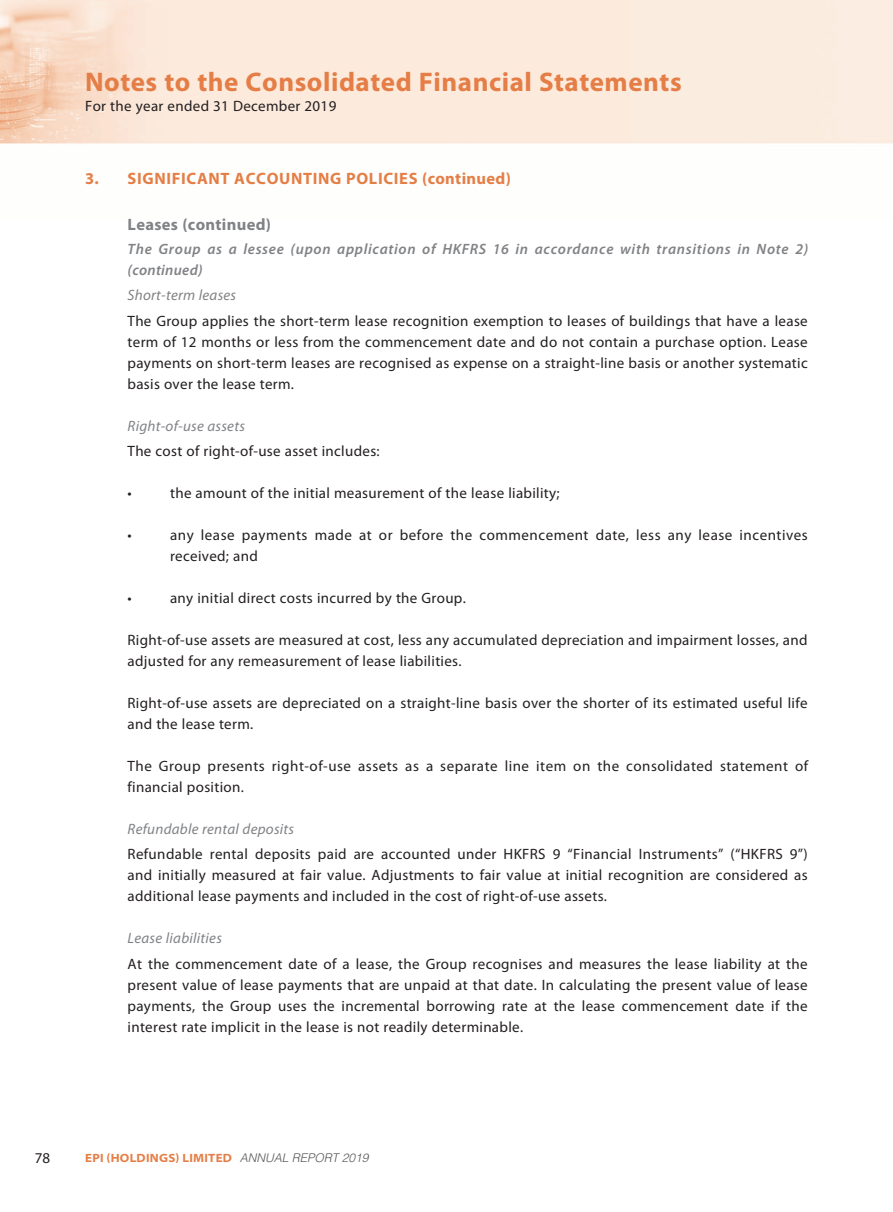
<style>
.page{position:relative;width:893px;height:1212px;background:#fff}
.page>*{position:absolute;margin:0;border:0;box-sizing:border-box;transform-origin:0 0}
.t1{font:700 27px "Myriad Pro";letter-spacing:.02em;color:#e57e46}
._01_H1{font:700 16.5px "Myriad Pro";letter-spacing:.04em;color:#e57e46}
._02_H2{font:700 16.5px "Myriad Pro";letter-spacing:.02em;color:#808285}
._00_txt{font:15px/21px "Myriad Pro";letter-spacing:.02em;color:#231f20}
._03_H3{font:italic 600 15px/21px "Myriad Pro";letter-spacing:.045em;color:#808285}
._04_H4{font:italic 15px "Myriad Pro";letter-spacing:.02em;color:#808285}
.t2{font:700 semi-expanded 12px "Myriad Pro";letter-spacing:.02em;color:#e57e46}
.s1{font-family:"Helvetica LT Std";font-weight:300;font-style:italic;font-stretch:normal;color:#57585a}
</style>
<div class="page">
<img style="left:0;top:0;width:892px;height:144px">
<h1 class="t1" style="left:85px;top:64px;width:598px">Notes to the Consolidated Financial Statements</h1>
<p class="_00_txt" style="left:85px;top:96px;width:253px">For the year ended 31 December 2019</p>
<p class="_01_H1" style="left:85px;top:168px;width:427px">3. SIGNIFICANT ACCOUNTING POLICIES (continued)</p>
<p class="_02_H2" style="left:128px;top:214px;width:145px">Leases (continued)</p>
<p class="_03_H3" style="left:128px;top:238px;width:682px">The Group as a lessee (upon application of HKFRS 16 in accordance with transitions in Note 2) (continued)</p>
<p class="_04_H4" style="left:128px;top:286px;width:110px">Short-term leases</p>
<p class="_00_txt" style="left:128px;top:310px;width:682px;text-align:justify">The Group applies the short-term lease recognition exemption to leases of buildings that have a lease term of 12 months or less from the commencement date and do not contain a purchase option. Lease payments on short-term leases are recognised as expense on a straight-line basis or another systematic basis over the lease term.</p>
<p class="_04_H4" style="left:128px;top:416px;width:119px">Right-of-use assets</p>
<p class="_00_txt" style="left:128px;top:440px;width:254px">The cost of right-of-use asset includes:</p>
<p class="_00_txt" style="left:128px;top:482px;width:6px">•</p>
<p class="_00_txt" style="left:170px;top:482px;width:391px">the amount of the initial measurement of the lease liability;</p>
<p class="_00_txt" style="left:128px;top:524px;width:6px">•</p>
<p class="_00_txt" style="left:170px;top:524px;width:639px">any lease payments made at or before the commencement date, less any lease incentives received; and</p>
<p class="_00_txt" style="left:128px;top:587px;width:6px">•</p>
<p class="_00_txt" style="left:170px;top:587px;width:297px">any initial direct costs incurred by the Group.</p>
<p class="_00_txt" style="left:128px;top:629px;width:681px">Right-of-use assets are measured at cost, less any accumulated depreciation and impairment losses, and adjusted for any remeasurement of lease liabilities.</p>
<p class="_00_txt" style="left:128px;top:692px;width:682px">Right-of-use assets are depreciated on a straight-line basis over the shorter of its estimated useful life and the lease term.</p>
<p class="_00_txt" style="left:128px;top:755px;width:682px">The Group presents right-of-use assets as a separate line item on the consolidated statement of financial position.</p>
<p class="_04_H4" style="left:128px;top:820px;width:168px">Refundable rental deposits</p>
<p class="_00_txt" style="left:128px;top:843px;width:682px;text-align:justify">Refundable rental deposits paid are accounted under HKFRS 9 “Financial Instruments” (“HKFRS 9”) and initially measured at fair value. Adjustments to fair value at initial recognition are considered as additional lease payments and included in the cost of right-of-use assets.</p>
<p class="_04_H4" style="left:128px;top:929px;width:96px">Lease liabilities</p>
<p class="_00_txt" style="left:128px;top:953px;width:682px;text-align:justify">At the commencement date of a lease, the Group recognises and measures the lease liability at the present value of lease payments that are unpaid at that date. In calculating the present value of lease payments, the Group uses the incremental borrowing rate at the lease commencement date if the interest rate implicit in the lease is not readily determinable.</p>
<p class="_00_txt" style="left:35px;top:1147px;width:17px">78</p>
<p class="t2" style="left:85px;top:1150px;width:285px">EPI (HOLDINGS) LIMITED <span class="s1">ANNUAL REPORT 2019</span></p>
</div>
